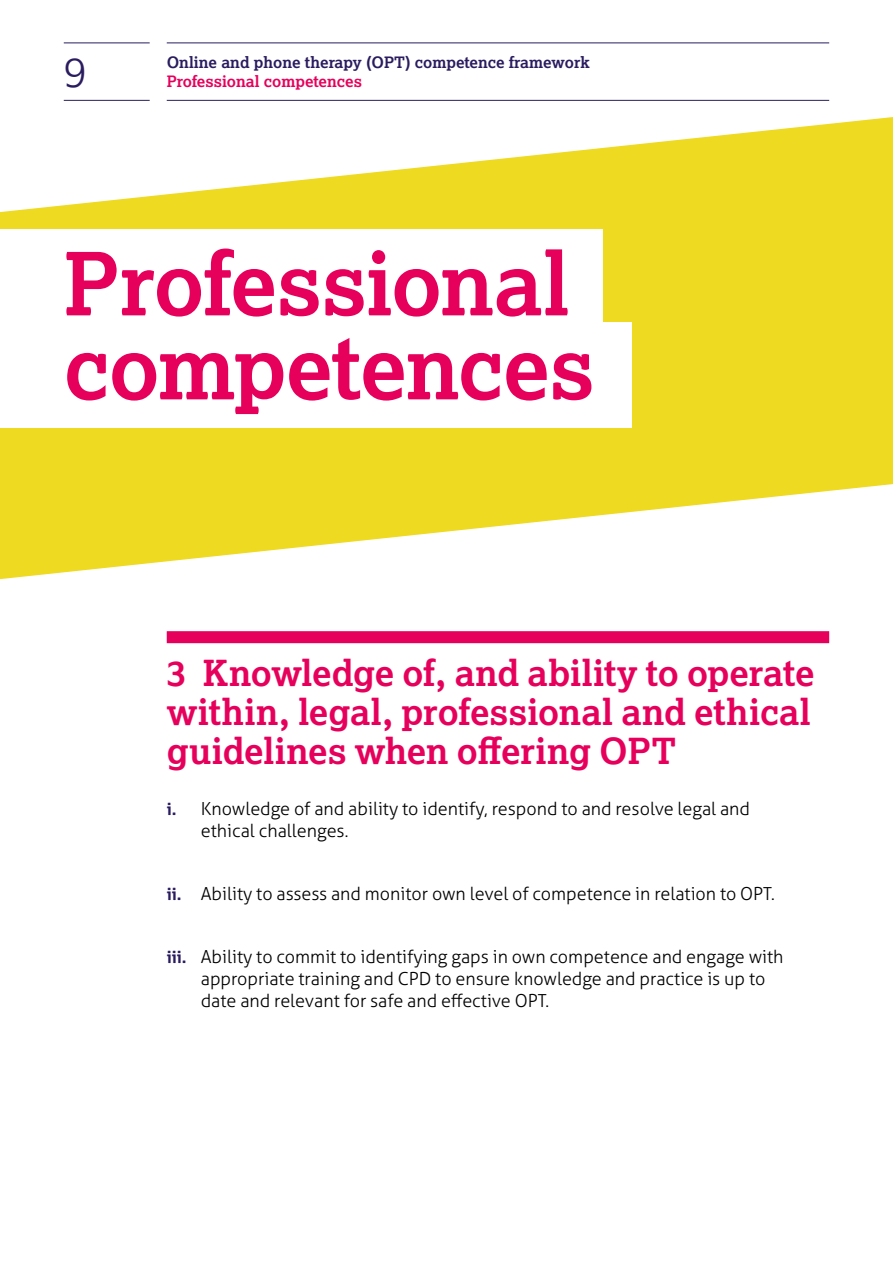
<style>
.page{position:relative;width:893px;height:1263px;background:#fff}
.page>*{position:absolute;margin:0;border:0;box-sizing:border-box;transform-origin:0 0}
.Heading_2{font:700 87px/84px "Lexia";letter-spacing:-.01em;color:#e6005b}
.t1{font:300 42px "Lexia";color:#2a1c5f}
.Heading_3{font:700 36px/39px "Lexia";color:#e6005b;text-align:justify}
.t2{font:300 18px/21.8px "Aller";color:#000}
.t3{font:700 15.75px "Lexia";color:#2a1c5f}
.t4{font:700 15.75px "Lexia";color:#e6005b}
.s1{font-weight:700;font-size:16.5px;color:#2a1c5f}
</style>
<div class="page">
<svg style="left:0;top:117px;width:893px;height:462px;fill:#eeda20"></svg>
<div style="left:0;top:230px;width:602px;height:105px;background:#fff"></div>
<div style="left:0;top:322px;width:631px;height:105px;background:#fff"></div>
<div style="left:167px;top:631px;width:662px;height:12px;background:#e6005b"></div>
<hr style="left:167px;top:43px;width:662px;height:1px;background:#2a1c5f">
<hr style="left:64px;top:43px;width:86px;height:1px;background:#2a1c5f">
<hr style="left:167px;top:100px;width:662px;height:1px;background:#2a1c5f">
<hr style="left:64px;top:100px;width:86px;height:1px;background:#2a1c5f">
<h2 class="t1" style="left:64px;top:45px;width:24px">9</h2>
<p class="t3" style="left:167px;top:52px;width:425px">Online and phone therapy (OPT) competence framework</p>
<p class="t4" style="left:167px;top:71px;width:197px">Professional competences</p>
<h2 class="Heading_2" style="left:64px;top:240px;width:533px">Professional competences</h2>
<h3 class="Heading_3" style="left:167px;top:652px;width:649px">3 Knowledge of, and ability to operate within, legal, professional and ethical guidelines when offering OPT</h3>
<p class="t2" style="left:201px;top:798px;width:551px;text-indent:-34px"><span class="s1">i.</span> Knowledge of and ability to identify, respond to and resolve legal and ethical challenges.</p>
<p class="t2" style="left:167px;top:883px;width:610px"><span class="s1">ii.</span> Ability to assess and monitor own level of competence in relation to OPT.</p>
<p class="t2" style="left:201px;top:946px;width:584px;text-indent:-34px"><span class="s1">iii.</span> Ability to commit to identifying gaps in own competence and engage with appropriate training and CPD to ensure knowledge and practice is up to date and relevant for safe and effective OPT.</p>
</div>
